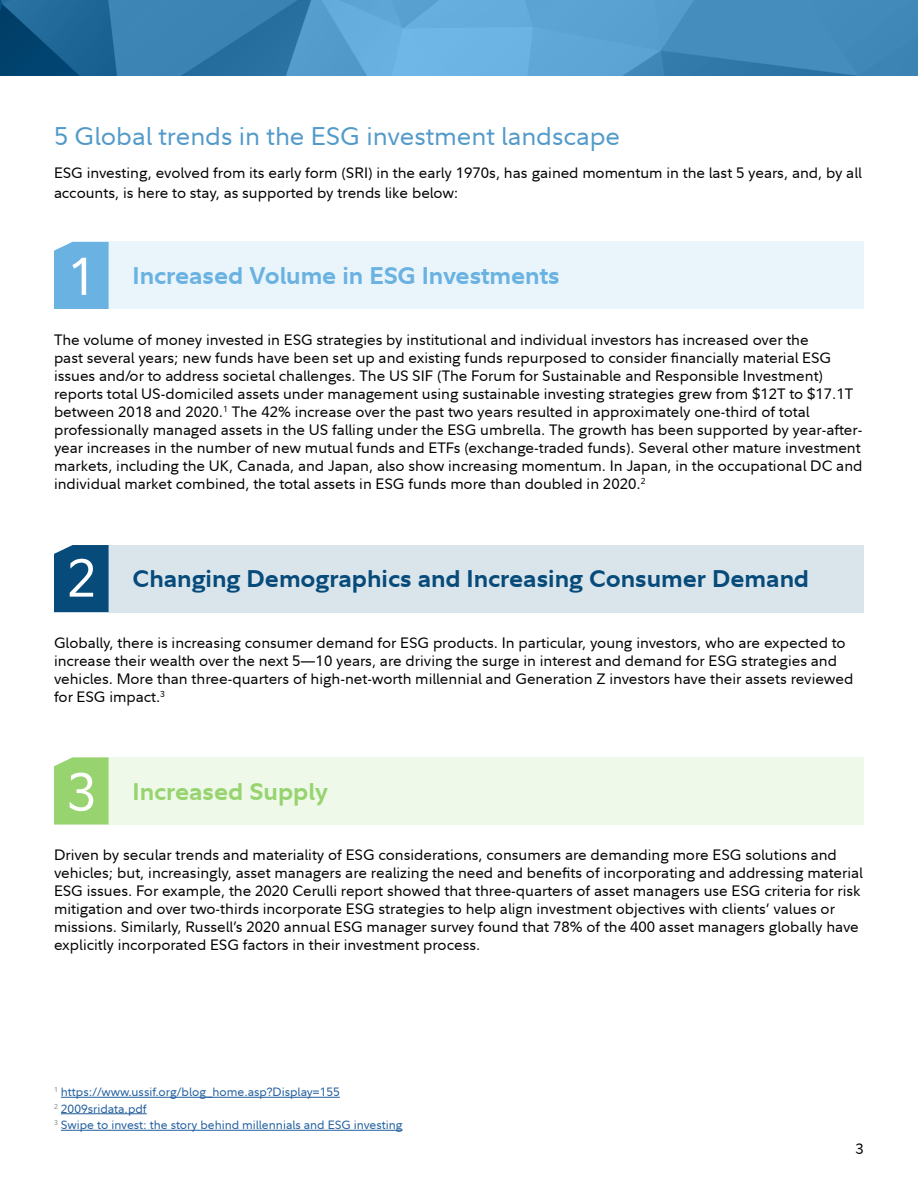
<style>
.page{position:relative;width:918px;height:1188px;background:#fff}
.page>*{position:absolute;margin:0;border:0;box-sizing:border-box;transform-origin:0 0}
.t1{font:52.5px "Fidelity Sans";color:#fff}
.t2{font:25.5px "Fidelity Sans";color:#529aca}
.t3{font:700 24px "Fidelity Sans";color:#064b7a}
.t4{font:700 24px "Fidelity Sans";color:#6ab2e2}
.t5{font:700 24px "Fidelity Sans";color:#97d470}
.t6{font:15px/18px "Fidelity Sans";color:#000}
.t7{font:12px/16.5px "Fidelity Sans";color:#215e9e}
</style>
<div class="page">
<div style="left:109px;top:242px;width:755px;height:67px;background:#e9f4fb"></div>
<div style="left:109px;top:545px;width:755px;height:67px;background:#dae4eb"></div>
<div style="left:109px;top:757px;width:755px;height:68px;background:#eff9ea"></div>
<img style="left:0;top:0;width:918px;height:76px">
<div style="left:54px;top:242px;width:55px;height:67px;background:#6ab2e2"></div>
<div style="left:54px;top:545px;width:55px;height:67px;background:#064b7a"></div>
<div style="left:54px;top:757px;width:55px;height:68px;background:#97d470"></div>
<hr style="left:61px;top:1097px;width:279px;height:1px;background:#215e9e">
<hr style="left:61px;top:1113px;width:86px;height:1px;background:#215e9e">
<hr style="left:61px;top:1130px;width:342px;height:1px;background:#215e9e">
<h2 class="t2" style="left:54px;top:119px;width:568px">5 Global trends in the ESG investment landscape</h2>
<p class="t6" style="left:54px;top:163px;width:809px;line-height:19.5px">ESG investing, evolved from its early form (SRI) in the early 1970s, has gained momentum in the last 5 years, and, by all accounts, is here to stay, as supported by trends like below:</p>
<h1 class="t1" style="left:67px;top:242px;width:31px">1</h1>
<h3 class="t4" style="left:133px;top:260px;width:429px">Increased Volume in ESG Investments</h3>
<p class="t6" style="left:54px;top:330px;width:810px">The volume of money invested in ESG strategies by institutional and individual investors has increased over the<br>past several years; new funds have been set up and existing funds repurposed to consider financially material ESG issues and/or to address societal challenges. The US SIF (The Forum for Sustainable and Responsible Investment) reports total US-domiciled assets under management using sustainable investing strategies grew from $12T to $17.1T between 2018 and 2020.<sup>1</sup> The 42% increase over the past two years resulted in approximately one-third of total professionally managed assets in the US falling under the ESG umbrella. The growth has been supported by year-after&shy;year increases in the number of new mutual funds and ETFs (exchange-traded funds). Several other mature investment markets, including the UK, Canada, and Japan, also show increasing momentum. In Japan, in the occupational DC and individual market combined, the total assets in ESG funds more than doubled in 2020.<sup>2</sup></p>
<h1 class="t1" style="left:67px;top:544px;width:31px">2</h1>
<h3 class="t3" style="left:133px;top:563px;width:678px">Changing Demographics and Increasing Consumer Demand</h3>
<p class="t6" style="left:54px;top:634px;width:801px">Globally, there is increasing consumer demand for ESG products. In particular, young investors, who are expected to increase their wealth over the next 5—10 years, are driving the surge in interest and demand for ESG strategies and vehicles. More than three-quarters of high-net-worth millennial and Generation Z investors have their assets reviewed for ESG impact.<sup>3</sup></p>
<h1 class="t1" style="left:67px;top:758px;width:31px">3</h1>
<h3 class="t5" style="left:133px;top:775px;width:197px">Increased Supply</h3>
<p class="t6" style="left:54px;top:846px;width:811px">Driven by secular trends and materiality of ESG considerations, consumers are demanding more ESG solutions and vehicles; but, increasingly, asset managers are realizing the need and benefits of incorporating and addressing material ESG issues. For example, the 2020 Cerulli report showed that three-quarters of asset managers use ESG criteria for risk mitigation and over two-thirds incorporate ESG strategies to help align investment objectives with clients’ values or missions. Similarly, Russell’s 2020 annual ESG manager survey found that 78% of the 400 asset managers globally have explicitly incorporated ESG factors in their investment process.</p>
<p class="t7" style="left:54px;top:1084px;width:350px"><sup>1</sup> https://www.ussif.org/blog_home.asp?Display=155<br><sup>2</sup> 2009sridata.pdf<br><sup>3</sup> Swipe to invest: the story behind millennials and ESG investing</p>
<p class="t6" style="left:856px;top:1139px;width:10px">3</p>
</div>
